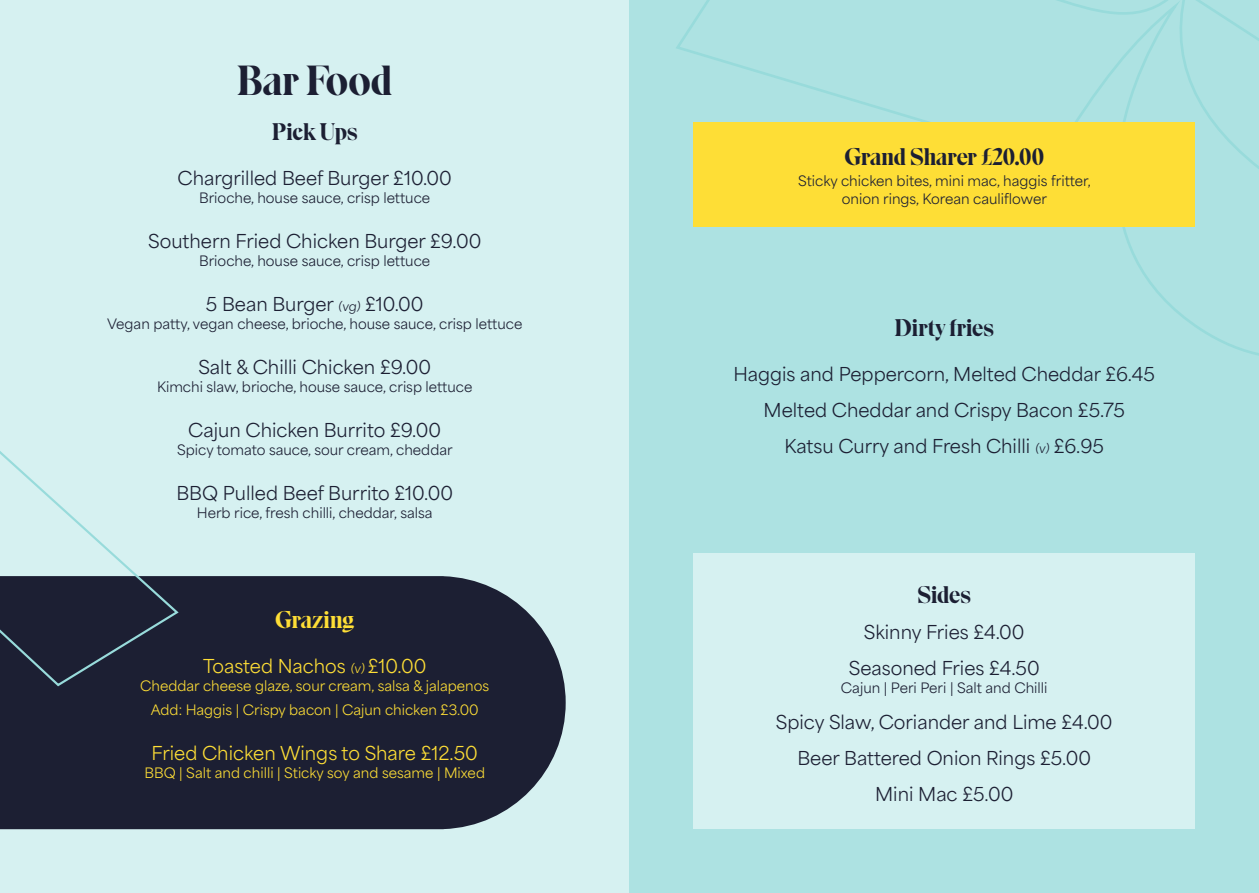
<style>
.page{position:relative;width:1259px;height:893px;background:#d6f1f1}
.page>*{position:absolute;margin:0;border:0;box-sizing:border-box;transform-origin:0 0}
.SECTION_HEADER_NEW{font:42px "Eksell Display Large";color:#1c1f33}
.SECTION_HEADER_NEW-2{font:24px "Eksell Display Large";letter-spacing:-.005em;color:#1c1f33}
.SECTION_HEADER_NEW-3{font:24px "Eksell Display Large";color:#fede36}
.DISH___PRICE_2{font:18px "Area Normal";color:#1c1f33}
.DISH___PRICE_2-2{font:18px "Area Normal";color:#fede36}
.DESCRIPTION_NEW{font:13.5px/18px "Area Normal";color:#1c1f33;text-align:center}
.DESCRIPTION_NEW-2{font:13.5px "Area Normal";color:#fede36}
.s1{font-size:12px}
</style>
<div class="page">
<div style="left:629px;top:0;width:630px;height:893px;background:#ade2e2"></div>
<svg style="left:180px;top:576px;width:386px;height:253px;fill:#1c1f33"></svg>
<div style="left:693px;top:554px;width:502px;height:275px;background:#d6f1f1"></div>
<svg style="left:0;top:451px;width:180px;height:379px"></svg>
<svg style="left:676px;top:0;width:583px;height:356px"></svg>
<div style="left:693px;top:122px;width:502px;height:104px;background:#fede36"></div>
<p class="SECTION_HEADER_NEW" style="left:237px;top:56px;width:157px">Bar Food</p>
<p class="SECTION_HEADER_NEW-2" style="left:272px;top:118px;width:87px">Pick Ups</p>
<p class="DISH___PRICE_2" style="left:178px;top:162px;width:276px">Chargrilled Beef Burger £10.00</p>
<p class="DESCRIPTION_NEW" style="left:199px;top:187px;width:232px">Brioche, house sauce, crisp lettuce</p>
<p class="DISH___PRICE_2" style="left:148px;top:225px;width:335px">Southern Fried Chicken Burger £9.00</p>
<p class="DESCRIPTION_NEW" style="left:199px;top:250px;width:232px">Brioche, house sauce, crisp lettuce</p>
<p class="DISH___PRICE_2" style="left:206px;top:288px;width:219px">5 Bean Burger <span class="s1">(vg)</span> £10.00</p>
<p class="DESCRIPTION_NEW" style="left:107px;top:313px;width:417px">Vegan patty, vegan cheese, brioche, house sauce, crisp lettuce</p>
<p class="DISH___PRICE_2" style="left:198px;top:351px;width:234px">Salt &amp; Chilli Chicken £9.00</p>
<p class="DESCRIPTION_NEW" style="left:157px;top:376px;width:317px">Kimchi slaw, brioche, house sauce, crisp lettuce</p>
<p class="DISH___PRICE_2" style="left:188px;top:414px;width:254px">Cajun Chicken Burrito £9.00</p>
<p class="DESCRIPTION_NEW" style="left:177px;top:439px;width:277px">Spicy tomato sauce, sour cream, cheddar</p>
<p class="DISH___PRICE_2" style="left:176px;top:477px;width:278px">BBQ Pulled Beef Burrito £10.00</p>
<p class="DESCRIPTION_NEW" style="left:197px;top:502px;width:237px">Herb rice, fresh chilli, cheddar, salsa</p>
<p class="SECTION_HEADER_NEW-3" style="left:275px;top:606px;width:81px">Grazing</p>
<p class="DISH___PRICE_2-2" style="left:203px;top:650px;width:225px">Toasted Nachos <span class="s1">(v)</span> £10.00</p>
<p class="DESCRIPTION_NEW-2" style="left:140px;top:674px;width:350px">Cheddar cheese glaze, sour cream, salsa &amp; jalapenos</p>
<p class="DESCRIPTION_NEW-2" style="left:151px;top:698px;width:329px">Add: Haggis | Crispy bacon | Cajun chicken £3.00</p>
<p class="DISH___PRICE_2-2" style="left:152px;top:737px;width:328px">Fried Chicken Wings to Share £12.50</p>
<p class="DESCRIPTION_NEW-2" style="left:144px;top:761px;width:342px">BBQ | Salt and chilli | Sticky soy and sesame | Mixed</p>
<p class="SECTION_HEADER_NEW-2" style="left:844px;top:143px;width:201px">Grand Sharer £20.00</p>
<p class="DESCRIPTION_NEW" style="left:798px;top:170px;width:294px">Sticky chicken bites, mini mac, haggis fritter, onion rings, Korean cauliflower</p>
<p class="SECTION_HEADER_NEW-2" style="left:894px;top:314px;width:101px">Dirty fries</p>
<p class="DISH___PRICE_2" style="left:733px;top:358px;width:423px">Haggis and Peppercorn, Melted Cheddar £6.45</p>
<p class="DISH___PRICE_2" style="left:763px;top:394px;width:363px">Melted Cheddar and Crispy Bacon £5.75</p>
<p class="DISH___PRICE_2" style="left:784px;top:430px;width:321px">Katsu Curry and Fresh Chilli <span class="s1">(v)</span> £6.95</p>
<p class="SECTION_HEADER_NEW-2" style="left:917px;top:581px;width:55px">Sides</p>
<p class="DISH___PRICE_2" style="left:864px;top:616px;width:162px">Skinny Fries £4.00</p>
<p class="DISH___PRICE_2" style="left:849px;top:652px;width:192px">Seasoned Fries £4.50</p>
<p class="DESCRIPTION_NEW" style="left:841px;top:677px;width:208px">Cajun | Peri Peri | Salt and Chilli</p>
<p class="DISH___PRICE_2" style="left:776px;top:706px;width:338px">Spicy Slaw, Coriander and Lime £4.00</p>
<p class="DISH___PRICE_2" style="left:797px;top:742px;width:295px">Beer Battered Onion Rings £5.00</p>
<p class="DISH___PRICE_2" style="left:875px;top:778px;width:140px">Mini Mac £5.00</p>
</div>
